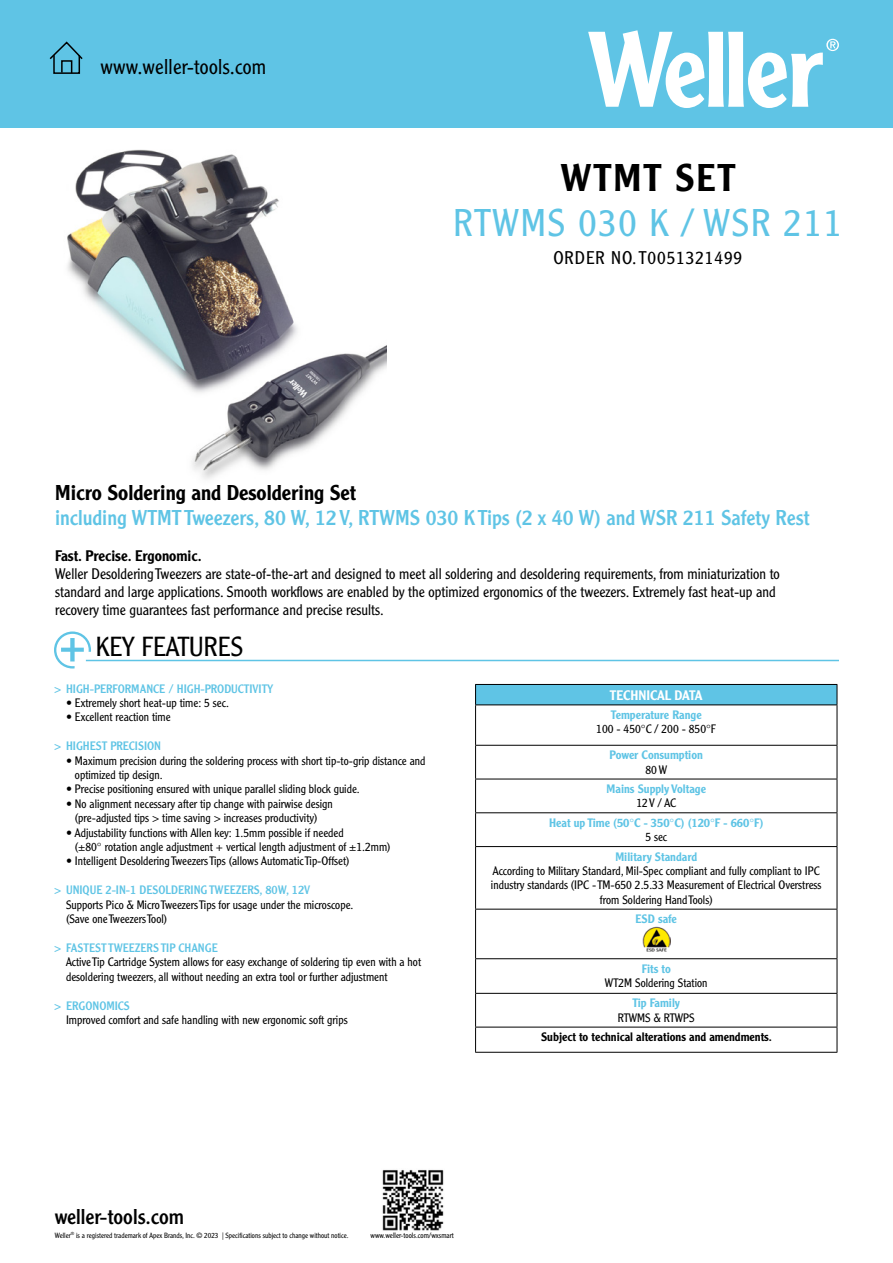
<style>
.page{position:relative;width:893px;height:1263px;background:#fff}
.page>*{position:absolute;margin:0;border:0;box-sizing:border-box;transform-origin:0 0}
.t1{font:300 37.8px "Clearface Gothic LT Std";letter-spacing:.05em;color:#5fc4e5}
.t2{font:500 37.8px "Clearface Gothic LT Std";letter-spacing:.05em;color:#000}
.t3{font:300 27px "Clearface Gothic LT Std";color:#000}
.t4{font:21px "Clearface Gothic LT Std";color:#5fc4e5}
.t5{font:500 21px "Clearface Gothic LT Std";color:#000}
.t6{font:300 21px "Clearface Gothic LT Std";letter-spacing:.01em;color:#000}
.t7{font:21px "Clearface Gothic LT Std";color:#000}
.t8{font:300 18px "Clearface Gothic LT Std";letter-spacing:.05em;color:#000}
.t9{font:300 15px/18px "Clearface Gothic LT Std";color:#000}
.t10{font:500 15px "Clearface Gothic LT Std";color:#000}
.t11{font:500 13.5px "Clearface Gothic LT Std";color:#fff}
.t12{font:300 12px/14.4px "Clearface Gothic LT Std";color:#000}
.t13{font:12px "Clearface Gothic LT Std";color:#5fc4e5}
.t14{font:500 12px "Clearface Gothic LT Std";color:#5fc4e5}
.t15{font:500 12px "Clearface Gothic LT Std";color:#000}
.t16{font:300 7.65px "Clearface Gothic LT Std";color:#000}
.t17{font:300 7.35px "Clearface Gothic LT Std";color:#000}
</style>
<div class="page">
<img style="left:67px;top:149px;width:320px;height:330px">
<div style="left:0;top:0;width:893px;height:128px;background:#5fc4e5"></div>
<svg style="left:588px;top:30px;width:251px;height:78px"></svg>
<svg style="left:49px;top:41px;width:34px;height:33px"></svg>
<svg style="left:54px;top:631px;width:37px;height:37px"></svg>
<hr style="left:86px;top:660px;width:753px;height:1px;background:#5fc4e5">
<div style="left:476px;top:684px;width:361px;height:21px;background:#5fc4e5"></div>
<hr style="left:475px;top:684px;width:362px;height:1px;background:#000">
<svg style="left:475px;top:685px;width:1px;height:19px"></svg>
<svg style="left:837px;top:685px;width:1px;height:19px"></svg>
<hr style="left:475px;top:704px;width:362px;height:1px;background:#000">
<hr style="left:475px;top:705px;width:1px;height:40px;background:#000">
<hr style="left:837px;top:705px;width:1px;height:40px;background:#000">
<hr style="left:475px;top:745px;width:362px;height:1px;background:#000">
<hr style="left:475px;top:746px;width:1px;height:33px;background:#000">
<hr style="left:837px;top:746px;width:1px;height:33px;background:#000">
<hr style="left:475px;top:779px;width:362px;height:1px;background:#000">
<hr style="left:475px;top:779px;width:1px;height:33px;background:#000">
<hr style="left:837px;top:779px;width:1px;height:33px;background:#000">
<hr style="left:475px;top:812px;width:362px;height:1px;background:#000">
<hr style="left:475px;top:813px;width:1px;height:33px;background:#000">
<hr style="left:837px;top:813px;width:1px;height:33px;background:#000">
<hr style="left:475px;top:846px;width:362px;height:1px;background:#000">
<hr style="left:475px;top:847px;width:1px;height:62px;background:#000">
<hr style="left:837px;top:847px;width:1px;height:62px;background:#000">
<hr style="left:475px;top:909px;width:362px;height:1px;background:#000">
<hr style="left:475px;top:909px;width:1px;height:49px;background:#000">
<hr style="left:837px;top:909px;width:1px;height:49px;background:#000">
<hr style="left:475px;top:958px;width:362px;height:1px;background:#000">
<hr style="left:475px;top:959px;width:1px;height:34px;background:#000">
<hr style="left:837px;top:959px;width:1px;height:34px;background:#000">
<hr style="left:475px;top:993px;width:362px;height:1px;background:#000">
<hr style="left:475px;top:994px;width:1px;height:33px;background:#000">
<hr style="left:837px;top:994px;width:1px;height:33px;background:#000">
<hr style="left:475px;top:1027px;width:362px;height:1px;background:#000">
<svg style="left:475px;top:1027px;width:1px;height:25px"></svg>
<svg style="left:837px;top:1027px;width:1px;height:25px"></svg>
<hr style="left:475px;top:1052px;width:362px;height:1px;background:#000">
<img style="left:642px;top:926px;width:29px;height:26px">
<img style="left:382px;top:1170px;width:62px;height:61px">
<h3 class="t6" style="left:101px;top:54px;width:167px">www.weller-tools.com</h3>
<h1 class="t2" style="left:560px;top:154px;width:177px">WTMT SET</h1>
<h1 class="t1" style="left:454px;top:200px;width:390px">RTWMS 030 K / WSR 211</h1>
<h3 class="t8" style="left:553px;top:247px;width:190px">ORDER NO. T0051321499</h3>
<h3 class="t5" style="left:55px;top:479px;width:302px">Micro Soldering and Desoldering Set</h3>
<h3 class="t4" style="left:55px;top:504px;width:756px">including WTMT Tweezers, 80 W, 12 V, RTWMS 030 K Tips (2 x 40 W) and WSR 211 Safety Rest</h3>
<p class="t10" style="left:55px;top:546px;width:148px">Fast. Precise. Ergonomic.</p>
<p class="t9" style="left:55px;top:564px;width:726px">Weller Desoldering Tweezers are state-of-the-art and designed to meet all soldering and desoldering requirements, from miniaturization to standard and large applications. Smooth workflows are enabled by the optimized ergonomics of the tweezers. Extremely fast heat-up and recovery time guarantees fast performance and precise results.</p>
<h2 class="t3" style="left:96px;top:630px;width:149px">KEY FEATURES</h2>
<p class="t13" style="left:54px;top:681px;width:221px">&gt; HIGH-PERFORMANCE / HIGH-PRODUCTIVITY</p>
<p class="t12" style="left:66px;top:696px;width:164px">• Extremely short heat-up time: 5 sec.</p>
<p class="t12" style="left:66px;top:710px;width:106px">• Excellent reaction time</p>
<p class="t13" style="left:54px;top:738px;width:109px">&gt; HIGHEST PRECISION</p>
<p class="t12" style="left:75px;top:753px;width:352px;text-indent:-9px">• Maximum precision during the soldering process with short tip-to-grip distance and optimized tip design.</p>
<p class="t12" style="left:66px;top:782px;width:295px">• Precise positioning ensured with unique parallel sliding block guide.</p>
<p class="t12" style="left:66px;top:796px;width:268px;text-align:center">• No alignment necessary after tip change with pairwise design (pre-adjusted tips &gt; time saving &gt; increases productivity)</p>
<p class="t12" style="left:75px;top:825px;width:317px;text-indent:-9px">• Adjustability functions with Allen key: 1.5mm possible if needed<br>(±80° rotation angle adjustment + vertical length adjustment of ±1.2mm)</p>
<p class="t12" style="left:66px;top:854px;width:285px">• Intelligent Desoldering Tweezers Tips (allows Automatic Tip-Offset)</p>
<p class="t13" style="left:54px;top:882px;width:258px">&gt; UNIQUE 2-IN-1 DESOLDERING TWEEZERS, 80W, 12V</p>
<p class="t12" style="left:66px;top:897px;width:289px">Supports Pico &amp; Micro Tweezers Tips for usage under the microscope. (Save one Tweezers Tool)</p>
<p class="t13" style="left:54px;top:940px;width:165px">&gt; FASTEST TWEEZERS TIP CHANGE</p>
<p class="t12" style="left:66px;top:955px;width:357px">Active Tip Cartridge System allows for easy exchange of soldering tip even with a hot desoldering tweezers, all without needing an extra tool or further adjustment</p>
<p class="t13" style="left:54px;top:998px;width:77px">&gt; ERGONOMICS</p>
<p class="t12" style="left:66px;top:1012px;width:283px">Improved comfort and safe handling with new ergonomic soft grips</p>
<p class="t11" style="left:610px;top:686px;width:94px">TECHNICAL DATA</p>
<p class="t14" style="left:611px;top:707px;width:92px">Temperature Range</p>
<p class="t12" style="left:596px;top:722px;width:121px">100 - 450°C / 200 - 850°F</p>
<p class="t14" style="left:610px;top:747px;width:95px">Power Consumption</p>
<p class="t12" style="left:645px;top:762px;width:23px">80 W</p>
<p class="t14" style="left:607px;top:781px;width:101px">Mains Supply Voltage</p>
<p class="t12" style="left:636px;top:796px;width:41px">12 V / AC</p>
<p class="t14" style="left:549px;top:815px;width:216px">Heat up Time (50°C - 350°C) (120°F - 660°F)</p>
<p class="t12" style="left:645px;top:830px;width:23px">5 sec</p>
<p class="t14" style="left:615px;top:849px;width:83px">Military Standard</p>
<p class="t12" style="left:491px;top:863px;width:332px;text-align:center">According to Military Standard, Mil-Spec compliant and fully compliant to IPC industry standards (IPC - TM-650 2.5.33 Measurement of Electrical Overstress from Soldering Hand Tools)</p>
<p class="t14" style="left:636px;top:911px;width:43px">ESD safe</p>
<p class="t14" style="left:642px;top:961px;width:31px">Fits to</p>
<p class="t12" style="left:605px;top:976px;width:104px">WT2M Soldering Station</p>
<p class="t14" style="left:632px;top:995px;width:49px">Tip Family</p>
<p class="t12" style="left:618px;top:1010px;width:79px">RTWMS &amp; RTWPS</p>
<p class="t15" style="left:541px;top:1029px;width:232px">Subject to technical alterations and amendments.</p>
<h3 class="t7" style="left:55px;top:1203px;width:131px">weller-tools.com</h3>
<p class="t17" style="left:55px;top:1230px;width:295px">Weller<sup>®</sup> is a registered trademark of Apex Brands, Inc. © 2023 | Specifications subject to change without notice.</p>
<p class="t16" style="left:371px;top:1230px;width:85px">www.weller-tools.com/wxsmart</p>
</div>
